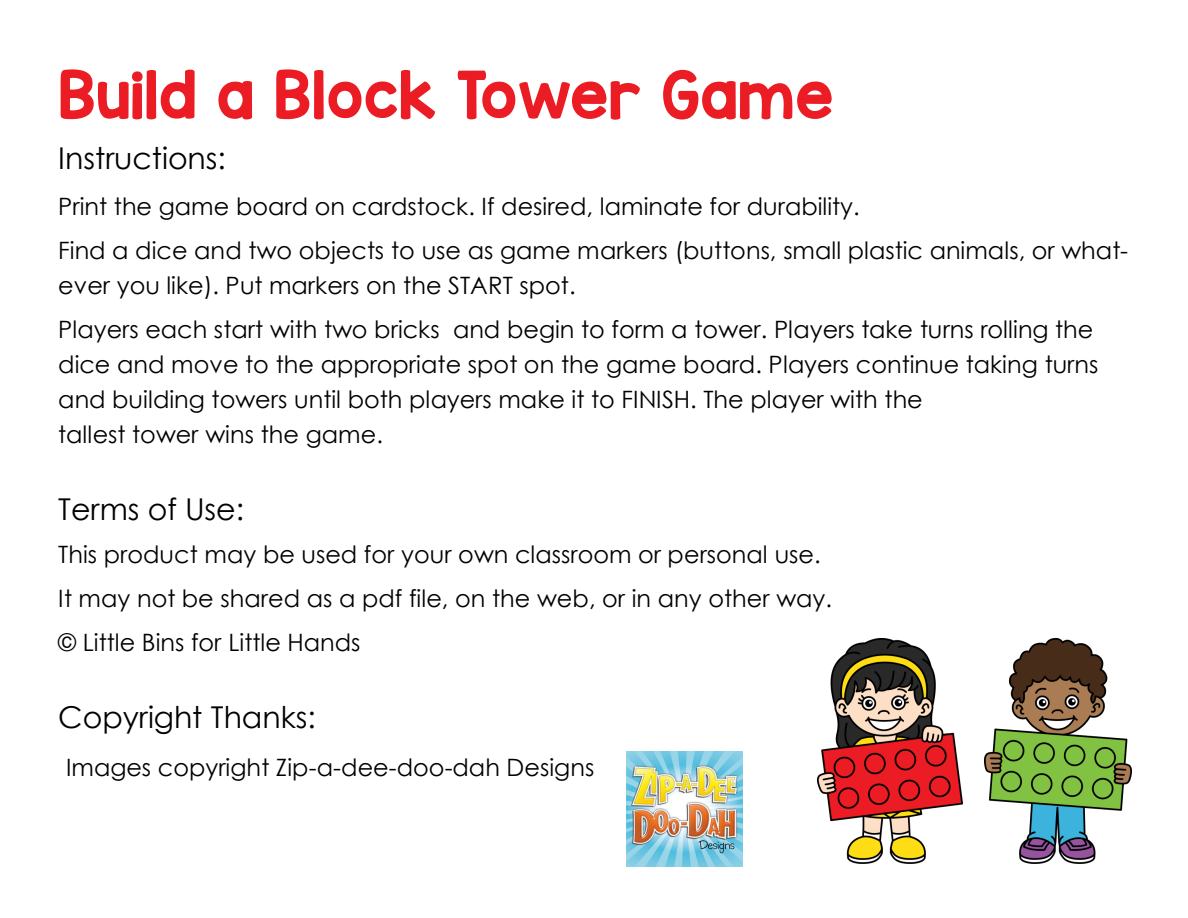
<style>
.page{position:relative;width:1188px;height:918px;background:#fff}
.page>*{position:absolute;margin:0;border:0;box-sizing:border-box;transform-origin:0 0}
.t1{font:55.5px "KG Red Hands";color:#eb1c23}
.t2{font:30px "Century Gothic";color:#000}
.t3{font:24px/35px "Century Gothic";color:#000}
</style>
<div class="page">
<img style="left:818px;top:639px;width:144px;height:225px">
<img style="left:984px;top:639px;width:147px;height:225px">
<img style="left:626px;top:751px;width:116px;height:116px">
<p class="t1" style="left:58px;top:58px;width:777px">Build a Block Tower Game</p>
<p class="t2" style="left:58px;top:139px;width:169px">Instructions:</p>
<p class="t3" style="left:58px;top:188px;width:803px">Print the game board on cardstock. If desired, laminate for durability.</p>
<p class="t3" style="left:58px;top:232px;width:1071px">Find a dice and two objects to use as game markers (buttons, small plastic animals, or what&shy;ever you like). Put markers on the START spot.</p>
<p class="t3" style="left:58px;top:311px;width:1042px">Players each start with two bricks and begin to form a tower. Players take turns rolling the dice and move to the appropriate spot on the game board. Players continue taking turns and building towers until both players make it to FINISH. The player with the<br>tallest tower wins the game.</p>
<p class="t2" style="left:58px;top:490px;width:187px">Terms of Use:</p>
<p class="t3" style="left:58px;top:536px;width:764px">This product may be used for your own classroom or personal use.</p>
<p class="t3" style="left:58px;top:580px;width:775px">It may not be shared as a pdf file, on the web, or in any other way.</p>
<p class="t3" style="left:58px;top:624px;width:304px">© Little Bins for Little Hands</p>
<p class="t2" style="left:58px;top:698px;width:259px">Copyright Thanks:</p>
<p class="t3" style="left:66px;top:749px;width:530px">Images copyright Zip-a-dee-doo-dah Designs</p>
</div>
